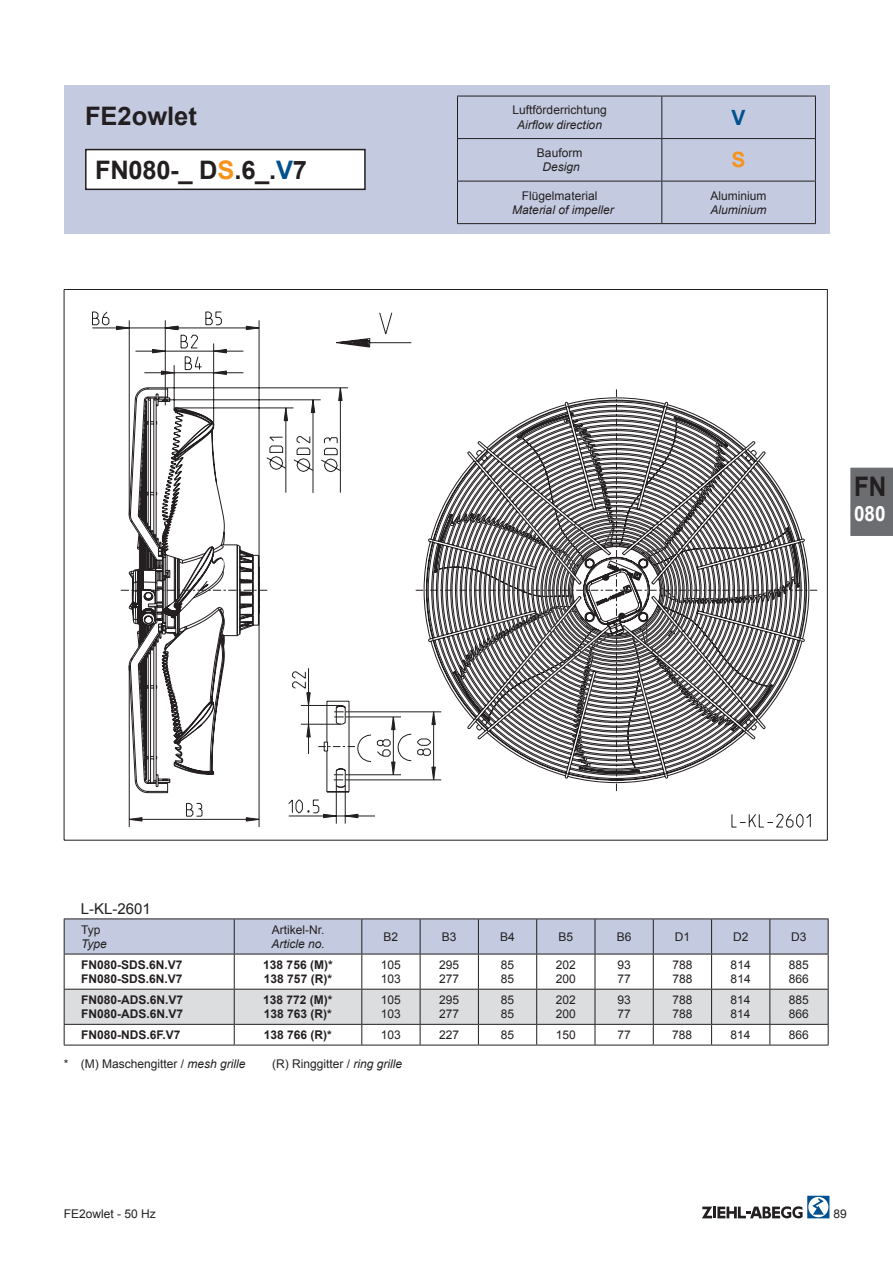
<style>
.page{position:relative;width:893px;height:1263px;background:#fff}
.page>*{position:absolute;margin:0;border:0;box-sizing:border-box;transform-origin:0 0}
.t1{font:700 27px "Arial";color:#231f20;scale:.9 1}
.t2{font:700 25.5px "Arial";color:#231f20}
.t3{font:700 21px "Arial";color:#fff;scale:.9 1}
.t4{font:700 21px "Arial";color:#015190}
.t5{font:700 21px "Arial";color:#f7931d}
.t6{font:15px "Arial";color:#231f20}
.t7{font:12px/14.4px "Arial";color:#231f20}
.t8{font:700 12px/14.4px "Arial";color:#231f20}
.t9{font:italic 12px "Arial";color:#231f20}
.s1{color:#f7931d}
.s2{color:#015190}
.s3{font-style:italic}
</style>
<div class="page">
<div style="left:850px;top:468px;width:43px;height:68px;background:#6c6d70"></div>
<svg style="left:702px;top:1196px;width:127px;height:22px"></svg>
<div style="left:65px;top:919px;width:763px;height:35px;background:#c4cbe1"></div>
<hr style="left:64px;top:918px;width:170px;height:1px;background:#231f20">
<hr style="left:64px;top:919px;width:1px;height:35px;background:#231f20">
<hr style="left:234px;top:918px;width:128px;height:1px;background:#231f20">
<hr style="left:234px;top:919px;width:1px;height:35px;background:#231f20">
<hr style="left:362px;top:918px;width:58px;height:1px;background:#231f20">
<hr style="left:361px;top:919px;width:1px;height:35px;background:#231f20">
<hr style="left:420px;top:918px;width:58px;height:1px;background:#231f20">
<hr style="left:420px;top:919px;width:1px;height:35px;background:#231f20">
<hr style="left:478px;top:918px;width:59px;height:1px;background:#231f20">
<hr style="left:478px;top:919px;width:1px;height:35px;background:#231f20">
<hr style="left:537px;top:918px;width:58px;height:1px;background:#231f20">
<hr style="left:536px;top:919px;width:1px;height:35px;background:#231f20">
<hr style="left:595px;top:918px;width:58px;height:1px;background:#231f20">
<hr style="left:595px;top:919px;width:1px;height:35px;background:#231f20">
<hr style="left:653px;top:918px;width:59px;height:1px;background:#231f20">
<hr style="left:653px;top:919px;width:1px;height:35px;background:#231f20">
<hr style="left:712px;top:918px;width:58px;height:1px;background:#231f20">
<hr style="left:711px;top:919px;width:1px;height:35px;background:#231f20">
<hr style="left:770px;top:918px;width:58px;height:1px;background:#231f20">
<hr style="left:769px;top:919px;width:1px;height:35px;background:#231f20">
<hr style="left:828px;top:919px;width:1px;height:35px;background:#231f20">
<hr style="left:64px;top:954px;width:170px;height:1px;background:#231f20">
<hr style="left:64px;top:954px;width:1px;height:35px;background:#231f20">
<hr style="left:234px;top:954px;width:128px;height:1px;background:#231f20">
<hr style="left:234px;top:954px;width:1px;height:35px;background:#231f20">
<hr style="left:362px;top:954px;width:58px;height:1px;background:#231f20">
<hr style="left:361px;top:954px;width:1px;height:35px;background:#231f20">
<hr style="left:420px;top:954px;width:58px;height:1px;background:#231f20">
<hr style="left:420px;top:954px;width:1px;height:35px;background:#231f20">
<hr style="left:478px;top:954px;width:59px;height:1px;background:#231f20">
<hr style="left:478px;top:954px;width:1px;height:35px;background:#231f20">
<hr style="left:537px;top:954px;width:58px;height:1px;background:#231f20">
<hr style="left:536px;top:954px;width:1px;height:35px;background:#231f20">
<hr style="left:595px;top:954px;width:58px;height:1px;background:#231f20">
<hr style="left:595px;top:954px;width:1px;height:35px;background:#231f20">
<hr style="left:653px;top:954px;width:59px;height:1px;background:#231f20">
<hr style="left:653px;top:954px;width:1px;height:35px;background:#231f20">
<hr style="left:712px;top:954px;width:58px;height:1px;background:#231f20">
<hr style="left:711px;top:954px;width:1px;height:35px;background:#231f20">
<hr style="left:770px;top:954px;width:58px;height:1px;background:#231f20">
<hr style="left:769px;top:954px;width:1px;height:35px;background:#231f20">
<hr style="left:828px;top:954px;width:1px;height:35px;background:#231f20">
<svg style="left:64px;top:989px;width:765px;height:56px"></svg>
<hr style="left:64px;top:1045px;width:170px;height:1px;background:#231f20">
<hr style="left:234px;top:1045px;width:128px;height:1px;background:#231f20">
<hr style="left:362px;top:1045px;width:58px;height:1px;background:#231f20">
<hr style="left:420px;top:1045px;width:58px;height:1px;background:#231f20">
<hr style="left:478px;top:1045px;width:59px;height:1px;background:#231f20">
<hr style="left:537px;top:1045px;width:58px;height:1px;background:#231f20">
<hr style="left:595px;top:1045px;width:58px;height:1px;background:#231f20">
<hr style="left:653px;top:1045px;width:59px;height:1px;background:#231f20">
<hr style="left:712px;top:1045px;width:58px;height:1px;background:#231f20">
<hr style="left:770px;top:1045px;width:58px;height:1px;background:#231f20">
<div style="left:64px;top:85px;width:765px;height:149px;background:#c4cbe1"></div>
<div style="left:86px;top:150px;width:279px;height:39px;background:#fff"></div>
<div style="left:85px;top:149px;width:281px;height:41px;border:2px solid #231f20"></div>
<hr style="left:457px;top:96px;width:205px;height:1px;background:#231f20">
<hr style="left:457px;top:96px;width:1px;height:42px;background:#231f20">
<hr style="left:662px;top:96px;width:154px;height:1px;background:#231f20">
<hr style="left:661px;top:96px;width:1px;height:42px;background:#231f20">
<hr style="left:815px;top:96px;width:1px;height:42px;background:#231f20">
<hr style="left:457px;top:138px;width:205px;height:1px;background:#231f20">
<hr style="left:457px;top:139px;width:1px;height:42px;background:#231f20">
<hr style="left:662px;top:138px;width:154px;height:1px;background:#231f20">
<hr style="left:661px;top:139px;width:1px;height:42px;background:#231f20">
<hr style="left:815px;top:139px;width:1px;height:42px;background:#231f20">
<hr style="left:457px;top:181px;width:205px;height:1px;background:#231f20">
<hr style="left:457px;top:181px;width:1px;height:42px;background:#231f20">
<hr style="left:662px;top:181px;width:154px;height:1px;background:#231f20">
<hr style="left:661px;top:181px;width:1px;height:42px;background:#231f20">
<hr style="left:815px;top:181px;width:1px;height:42px;background:#231f20">
<hr style="left:457px;top:223px;width:205px;height:1px;background:#231f20">
<hr style="left:662px;top:223px;width:154px;height:1px;background:#231f20">
<svg style="left:64px;top:289px;width:764px;height:551px"></svg>
<svg style="left:132px;top:397px;width:677px;height:395px"></svg>
<h2 class="t2" style="left:85px;top:99px;width:113px">FE2owlet</h2>
<p class="t7" style="left:513px;top:103px;width:96px">Luftförderrichtung</p>
<p class="t9" style="left:517px;top:117px;width:86px">Airflow direction</p>
<h3 class="t4" style="left:732px;top:104px;width:16px">V</h3>
<p class="t7" style="left:537px;top:146px;width:47px">Bauform</p>
<p class="t9" style="left:543px;top:159px;width:39px">Design</p>
<h3 class="t5" style="left:732px;top:146px;width:16px">S</h3>
<h2 class="t2" style="left:95px;top:153px;width:213px">FN080-_ D<span class="s1">S</span>.6_.<span class="s2">V</span>7</h2>
<p class="t7" style="left:522px;top:188px;width:77px">Flügelmaterial</p>
<p class="t9" style="left:512px;top:202px;width:103px">Material of impeller</p>
<p class="t7" style="left:711px;top:188px;width:58px">Aluminium</p>
<p class="t9" style="left:711px;top:202px;width:58px">Aluminium</p>
<h1 class="t1" style="left:854px;top:469px;width:37px">FN</h1>
<h3 class="t3" style="left:854px;top:500px;width:37px">080</h3>
<p class="t6" style="left:81px;top:898px;width:72px">L-KL-2601</p>
<p class="t7" style="left:81px;top:922px;width:21px">Typ</p>
<p class="t9" style="left:81px;top:936px;width:27px">Type</p>
<p class="t7" style="left:272px;top:922px;width:54px">Artikel-Nr.</p>
<p class="t9" style="left:271px;top:936px;width:55px">Article no.</p>
<p class="t7" style="left:384px;top:929px;width:16px">B2</p>
<p class="t7" style="left:442px;top:929px;width:16px">B3</p>
<p class="t7" style="left:500px;top:929px;width:16px">B4</p>
<p class="t7" style="left:558px;top:929px;width:16px">B5</p>
<p class="t7" style="left:617px;top:929px;width:16px">B6</p>
<p class="t7" style="left:675px;top:929px;width:17px">D1</p>
<p class="t7" style="left:733px;top:929px;width:17px">D2</p>
<p class="t7" style="left:791px;top:929px;width:17px">D3</p>
<p class="t8" style="left:81px;top:958px;width:103px">FN080-SDS.6N.V7<br>FN080-SDS.6N.V7</p>
<p class="t8" style="left:263px;top:958px;width:71px">138 756 (M)*<br>138 757 (R)*</p>
<p class="t7" style="left:381px;top:957px;width:22px">105<br>103</p>
<p class="t7" style="left:439px;top:957px;width:22px">295<br>277</p>
<p class="t7" style="left:501px;top:957px;width:15px">85<br>85</p>
<p class="t7" style="left:556px;top:957px;width:22px">202<br>200</p>
<p class="t7" style="left:617px;top:957px;width:15px">93<br>77</p>
<p class="t7" style="left:672px;top:957px;width:22px">788<br>788</p>
<p class="t7" style="left:731px;top:957px;width:22px">814<br>814</p>
<p class="t7" style="left:789px;top:957px;width:22px">885<br>866</p>
<p class="t8" style="left:81px;top:993px;width:104px">FN080-ADS.6N.V7<br>FN080-ADS.6N.V7</p>
<p class="t8" style="left:263px;top:993px;width:71px">138 772 (M)*<br>138 763 (R)*</p>
<p class="t7" style="left:381px;top:993px;width:22px">105<br>103</p>
<p class="t7" style="left:439px;top:993px;width:22px">295<br>277</p>
<p class="t7" style="left:501px;top:993px;width:15px">85<br>85</p>
<p class="t7" style="left:556px;top:993px;width:22px">202<br>200</p>
<p class="t7" style="left:617px;top:993px;width:15px">93<br>77</p>
<p class="t7" style="left:672px;top:993px;width:22px">788<br>788</p>
<p class="t7" style="left:731px;top:993px;width:22px">814<br>814</p>
<p class="t7" style="left:789px;top:993px;width:22px">885<br>866</p>
<p class="t8" style="left:81px;top:1028px;width:101px">FN080-NDS.6F.V7</p>
<p class="t8" style="left:264px;top:1028px;width:70px">138 766 (R)*</p>
<p class="t7" style="left:381px;top:1028px;width:22px">103</p>
<p class="t7" style="left:439px;top:1028px;width:22px">227</p>
<p class="t7" style="left:501px;top:1028px;width:15px">85</p>
<p class="t7" style="left:556px;top:1028px;width:22px">150</p>
<p class="t7" style="left:617px;top:1028px;width:15px">77</p>
<p class="t7" style="left:672px;top:1028px;width:22px">788</p>
<p class="t7" style="left:731px;top:1028px;width:22px">814</p>
<p class="t7" style="left:789px;top:1028px;width:22px">866</p>
<p class="t7" style="left:64px;top:1057px;width:183px">* (M) Maschengitter / <span class="s3">mesh grille</span></p>
<p class="t7" style="left:272px;top:1057px;width:132px">(R) Ringgitter / <span class="s3">ring grille</span></p>
<p class="t7" style="left:64px;top:1206px;width:94px">FE2owlet - 50 Hz</p>
<p class="t7" style="left:833px;top:1206px;width:15px">89</p>
</div>
